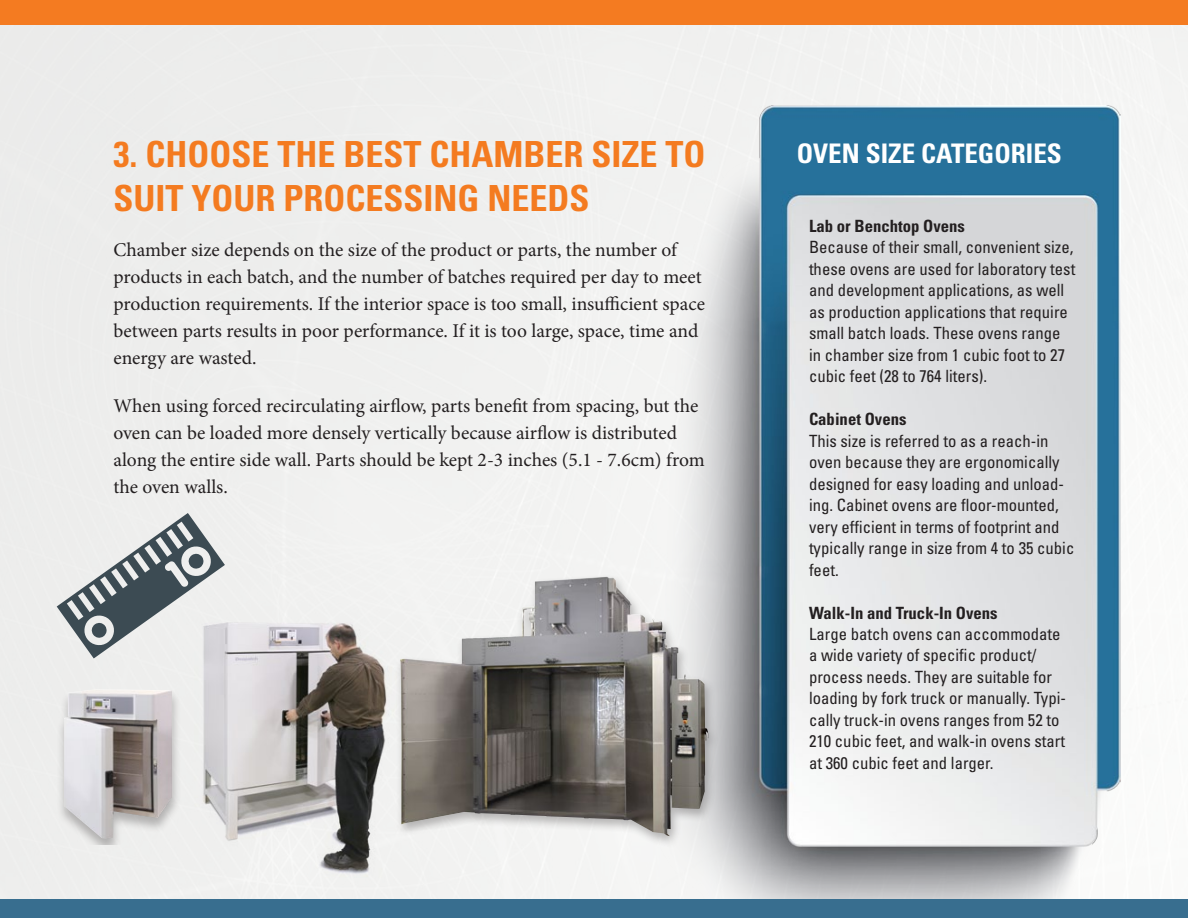
<style>
.page{position:relative;width:1188px;height:918px;background:#fff}
.page>*{position:absolute;margin:0;border:0;box-sizing:border-box;transform-origin:0 0}
.t1{font:700 condensed 36px "Univers";color:#f47b20}
.t2{font:700 condensed 27px "Univers";color:#fff}
.t3{font:19.5px/27px "Minion Pro";color:#231f20}
.t4{font:condensed 16.95px/21.5px "Univers";color:#231f20}
.t5{font:700 condensed 16.95px "Univers";color:#231f20}
</style>
<div class="page">
<div style="left:0;top:24px;width:1188px;height:875px;background:#efefee"></div>
<img style="left:652px;top:105px;width:468px;height:794px">
<div style="left:0;top:0;width:1188px;height:24px;background:#f47b21"></div>
<div style="left:56px;top:688px;width:126px;height:157px;background:#231f20;opacity:.3"></div>
<img style="left:64px;top:689px;width:108px;height:150px">
<div style="left:394px;top:574px;width:325px;height:275px;background:#231f20;opacity:.3"></div>
<img style="left:400px;top:577px;width:308px;height:259px">
<svg style="left:57px;top:513px;width:168px;height:145px;background:#afb5b7"></svg>
<img style="left:180px;top:608px;width:225px;height:269px">
<img style="left:203px;top:623px;width:165px;height:247px">
<div style="left:0;top:899px;width:1188px;height:19px;background:#386e8f"></div>
<h1 class="t1" style="left:113px;top:132px;width:593px">3. CHOOSE THE BEST CHAMBER SIZE TO</h1>
<h2 class="t2" style="left:797px;top:137px;width:16px">OVEN</h2>
<h2 class="t2" style="left:866px;top:137px;width:143px">SIZE CATEGORIES</h2>
<h1 class="t1" style="left:113px;top:176px;width:478px">SUIT YOUR PROCESSING NEEDS</h1>
<p class="t3" style="left:113px;top:236px;width:593px">Chamber size depends on the size of the product or parts, the number of products in each batch, and the number of batches required per day to meet production requirements. If the interior space is too small, insufficient space between parts results in poor performance. If it is too large, space, time and energy are wasted.</p>
<p class="t3" style="left:113px;top:392px;width:593px">When using forced recirculating airflow, parts benefit from spacing, but the oven can be loaded more densely vertically because airflow is distributed along the entire side wall. Parts should be kept 2-3 inches (5.1 - 7.6cm) from the oven walls.</p>
<p class="t5" style="left:809px;top:215px;width:157px">LAB OR BENCHTOP OVENS</p>
<p class="t4" style="left:809px;top:236px;width:268px">Because of their small, convenient size, these ovens are used for laboratory test and development applications, as well as production applications that require small batch loads. These ovens range in chamber size from 1 cubic foot to 27 cubic feet (28 to 764 liters).</p>
<p class="t5" style="left:809px;top:409px;width:99px">CABINET OVENS</p>
<p class="t4" style="left:809px;top:430px;width:267px">This size is referred to as a reach-in oven because they are ergonomically designed for easy loading and unload&shy;ing. Cabinet ovens are floor-mounted, very efficient in terms of footprint and typically range in size from 4 to 35 cubic feet.</p>
<p class="t5" style="left:809px;top:602px;width:190px">WALK-IN AND TRUCK-IN OVENS</p>
<p class="t4" style="left:809px;top:623px;width:259px">Large batch ovens can accommodate a wide variety of specific product/ process needs. They are suitable for loading by fork truck or manually. Typi&shy;cally truck-in ovens ranges from 52 to 210 cubic feet, and walk-in ovens start at 360 cubic feet and larger.</p>
</div>
